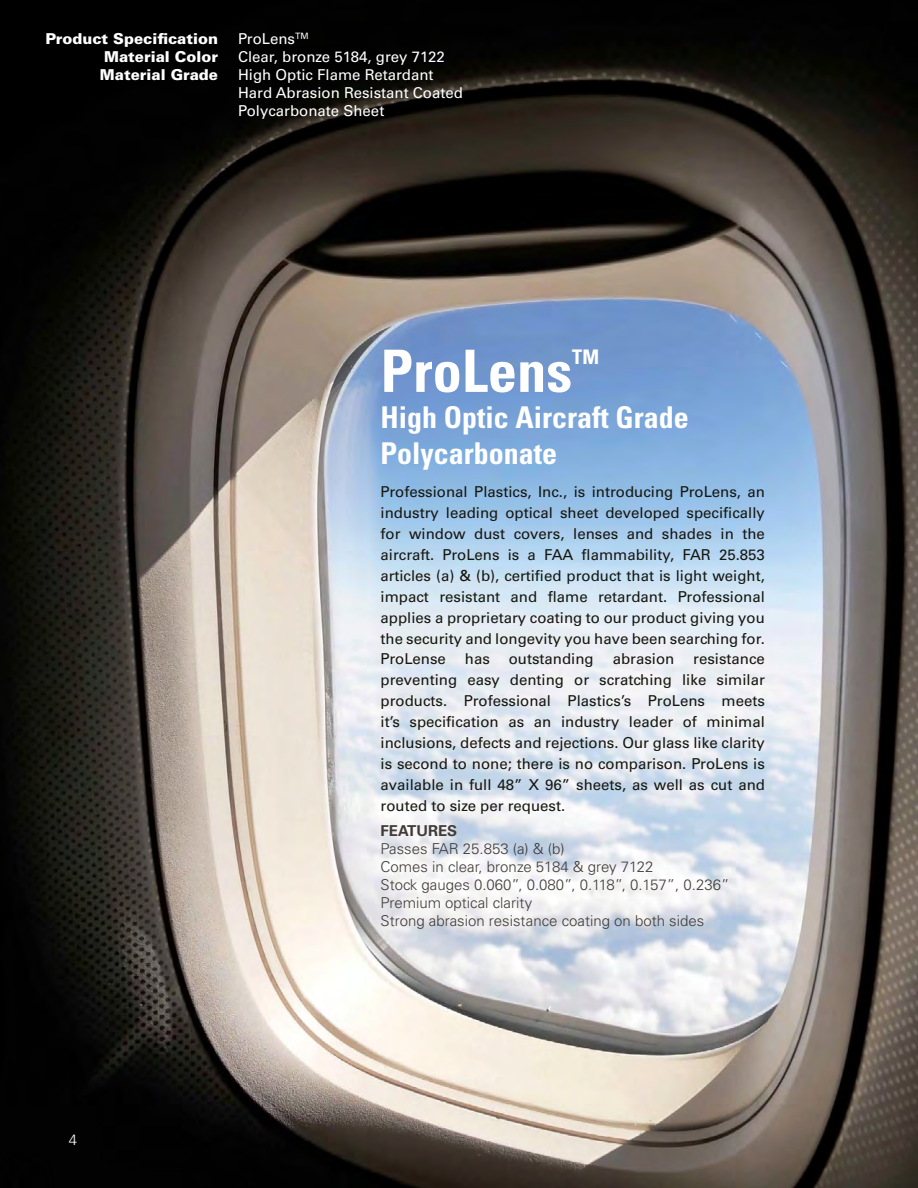
<style>
.page{position:relative;width:918px;height:1188px;background:#fff}
.page>*{position:absolute;margin:0;border:0;box-sizing:border-box;transform-origin:0 0}
.t1{font:700 condensed 58.5px "Univers LT Std";color:#fff}
.t2{font:700 condensed 30px/36px "Univers LT Std";color:#fff}
.t3{font:700 condensed 20.1px "Univers LT Std";color:#fff}
.t4{font:15px/21px "Univers LT Std";color:#17170f;text-align:justify}
.t5{font:300 15px/18px "Univers LT Std";color:#403b37}
.t6{font:15px/18px "Univers LT Std";color:#fff}
.t7{font:900 15px/18px "Univers LT Std";color:#fff;text-align:justify}
.t8{font:700 15px "Univers LT Std";color:#403b37}
.t9{font:300 15px "Univers LT Std";color:#fff}
</style>
<div class="page">
<img style="left:0;top:0;width:918px;height:1188px">
<p class="t7" style="left:100px;top:30px;width:120px;text-indent:-54px">Product Specification Material Color Material Grade</p>
<p class="t6" style="left:238px;top:30px;width:226px">ProLens<sup>TM<br></sup>Clear, bronze 5184, grey 7122<br>High Optic Flame Retardant<br>Hard Abrasion Resistant Coated<br>Polycarbonate Sheet</p>
<h1 class="t1" style="left:381px;top:335px;width:193px">ProLens</h1>
<h3 class="t3" style="left:572px;top:344px;width:28px">TM</h3>
<h2 class="t2" style="left:381px;top:399px;width:310px">High Optic Aircraft Grade<br>Polycarbonate</h2>
<p class="t4" style="left:381px;top:481px;width:386px">Professional Plastics, Inc., is introducing ProLens, an industry leading optical sheet developed specifically for window dust covers, lenses and shades in the aircraft. ProLens is a FAA flammability, FAR 25.853 articles (a) &amp; (b), certified product that is light weight, impact resistant and flame retardant. Professional applies a proprietary coating to our product giving you the security and longevity you have been searching for.<br>ProLense</p>
<p class="t4" style="left:465px;top:649px;width:27px">has</p>
<p class="t4" style="left:509px;top:649px;width:86px">outstanding</p>
<p class="t4" style="left:613px;top:649px;width:63px">abrasion</p>
<p class="t4" style="left:381px;top:649px;width:386px;text-indent:313px">resistance preventing easy denting or scratching like similar products. Professional Plastics’s ProLens meets it’s specification as an industry leader of minimal inclusions, defects and rejections. Our glass like clarity is second to none; there is no comparison. ProLens is available in full 48” X 96” sheets, as well as cut and routed to size per request.</p>
<p class="t9" style="left:69px;top:1131px;width:10px">4</p>
<p class="t8" style="left:381px;top:822px;width:78px">FEATURES</p>
<p class="t5" style="left:381px;top:840px;width:350px">Passes FAR 25.853 (a) &amp; (b)<br>Comes in clear, bronze 5184 &amp; grey 7122<br>Stock gauges 0.060” , 0.080” , 0.118” , 0.157” , 0.236” Premium optical clarity<br>Strong abrasion resistance coating on both sides</p>
</div>
